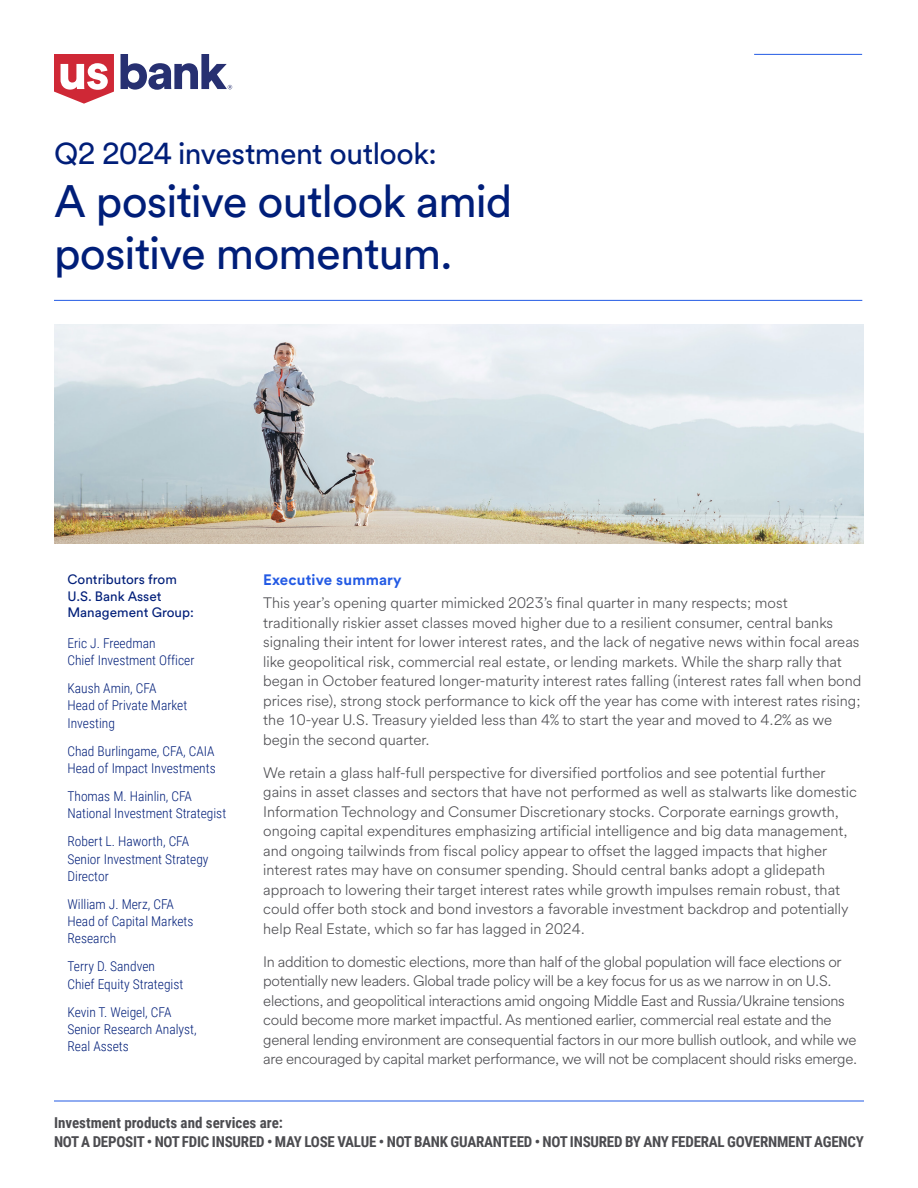
<style>
.page{position:relative;width:918px;height:1188px;background:#fff}
.page>*{position:absolute;margin:0;border:0;box-sizing:border-box;transform-origin:0 0}
.headline_-_H1{font:45px/52.5px "U.S.Bank Circular";letter-spacing:-.02em;color:#001e79}
.headline_-_H1-2{font:30px "U.S.Bank Circular";letter-spacing:-.015em;color:#001e79}
.body_copy_-_P{font:300 15px/19.5px "U.S.Bank Circular";color:#4c4c50}
.body_copy_-_P-2{font:300 15px/19.5px "U.S.Bank Circular";letter-spacing:-.02em;color:#4c4c50}
.NNM_Disclosure{font:700 15px "Roboto Condensed";letter-spacing:-.015em;color:#4c4c50}
.body_head-blue_-_H2_copy{font:700 15px "U.S.Bank Circular";letter-spacing:.01em;color:#235ae4}
.disclosures_-_P{font:300 13.5px/17.2px "Roboto Condensed";color:#001e79}
.Contribution_-_CTA{font:13.5px/16.5px "U.S.Bank Circular";color:#001e79}
</style>
<div class="page">
<hr style="left:754px;top:54px;width:108px;height:1px;background:#235ae4">
<svg style="left:121px;top:54px;width:111px;height:36px"></svg>
<svg style="left:54px;top:54px;width:60px;height:50px"></svg>
<hr style="left:54px;top:1101px;width:810px;height:1px;background:#235ae4">
<hr style="left:54px;top:300px;width:808px;height:1px;background:#235ae4">
<img style="left:54px;top:324px;width:810px;height:219px">
<h1 class="headline_-_H1-2" style="left:54px;top:134px;width:385px">Q2 2024 investment outlook:</h1>
<h1 class="headline_-_H1" style="left:54px;top:173px;width:460px">A positive outlook amid positive momentum.</h1>
<p class="Contribution_-_CTA" style="left:68px;top:570px;width:128px">Contributors from<br>U.S. Bank Asset<br>Management Group:</p>
<p class="disclosures_-_P" style="left:68px;top:634px;width:128px">Eric J. Freedman<br>Chief Investment Officer</p>
<p class="disclosures_-_P" style="left:68px;top:679px;width:121px">Kaush Amin, CFA<br>Head of Private Market<br>Investing</p>
<p class="disclosures_-_P" style="left:68px;top:742px;width:150px">Chad Burlingame, CFA, CAIA<br>Head of Impact Investments</p>
<p class="disclosures_-_P" style="left:68px;top:787px;width:160px">Thomas M. Hainlin, CFA<br>National Investment Strategist</p>
<p class="disclosures_-_P" style="left:68px;top:832px;width:143px">Robert L. Haworth, CFA<br>Senior Investment Strategy<br>Director</p>
<p class="disclosures_-_P" style="left:68px;top:895px;width:128px">William J. Merz, CFA<br>Head of Capital Markets<br>Research</p>
<p class="disclosures_-_P" style="left:68px;top:957px;width:117px">Terry D. Sandven<br>Chief Equity Strategist</p>
<p class="disclosures_-_P" style="left:68px;top:1003px;width:131px">Kevin T. Weigel, CFA<br>Senior Research Analyst,<br>Real Assets</p>
<h2 class="body_head-blue_-_H2_copy" style="left:263px;top:570px;width:140px">Executive summary</h2>
<p class="body_copy_-_P" style="left:263px;top:593px;width:600px">This year’s opening quarter mimicked 2023’s final quarter in many respects; most traditionally riskier asset classes moved higher due to a resilient consumer, central banks signaling their intent for lower interest rates, and the lack of negative news within focal areas like geopolitical risk, commercial real estate, or lending markets. While the sharp rally that began in October featured longer-maturity interest rates falling (interest rates fall when bond prices rise), strong stock performance to kick off the year has come with interest rates rising; the 10-year U.S. Treasury yielded less than 4% to start the year and moved to 4.2% as we begin the second quarter.</p>
<p class="body_copy_-_P" style="left:263px;top:762px;width:595px">We retain a glass half-full perspective for diversified portfolios and see potential further gains in asset classes and sectors that have not performed as well as stalwarts like domestic Information Technology and Consumer Discretionary stocks. Corporate earnings growth, ongoing capital expenditures emphasizing artificial intelligence and big data management, and ongoing tailwinds from fiscal policy appear to offset the lagged impacts that higher interest rates may have on consumer spending. Should central banks adopt a glidepath approach to lowering their target interest rates while growth impulses remain robust, that could offer both stock and bond investors a favorable investment backdrop and potentially help Real Estate, which so far has lagged in 2024.</p>
<p class="body_copy_-_P-2" style="left:263px;top:951px;width:596px">In addition to domestic elections, more than half of the global population will face elections or potentially new leaders. Global trade policy will be a key focus for us as we narrow in on U.S. elections, and geopolitical interactions amid ongoing Middle East and Russia/Ukraine tensions could become more market impactful. As mentioned earlier, commercial real estate and the general lending environment are consequential factors in our more bullish outlook, and while we are encouraged by capital market performance, we will not be complacent should risks emerge.</p>
<p class="NNM_Disclosure" style="left:54px;top:1112px;width:231px">Investment products and services are:</p>
<p class="NNM_Disclosure" style="left:54px;top:1131px;width:811px">NOT A DEPOSIT • NOT FDIC INSURED • MAY LOSE VALUE • NOT BANK GUARANTEED • NOT INSURED BY ANY FEDERAL GOVERNMENT AGENCY</p>
</div>
